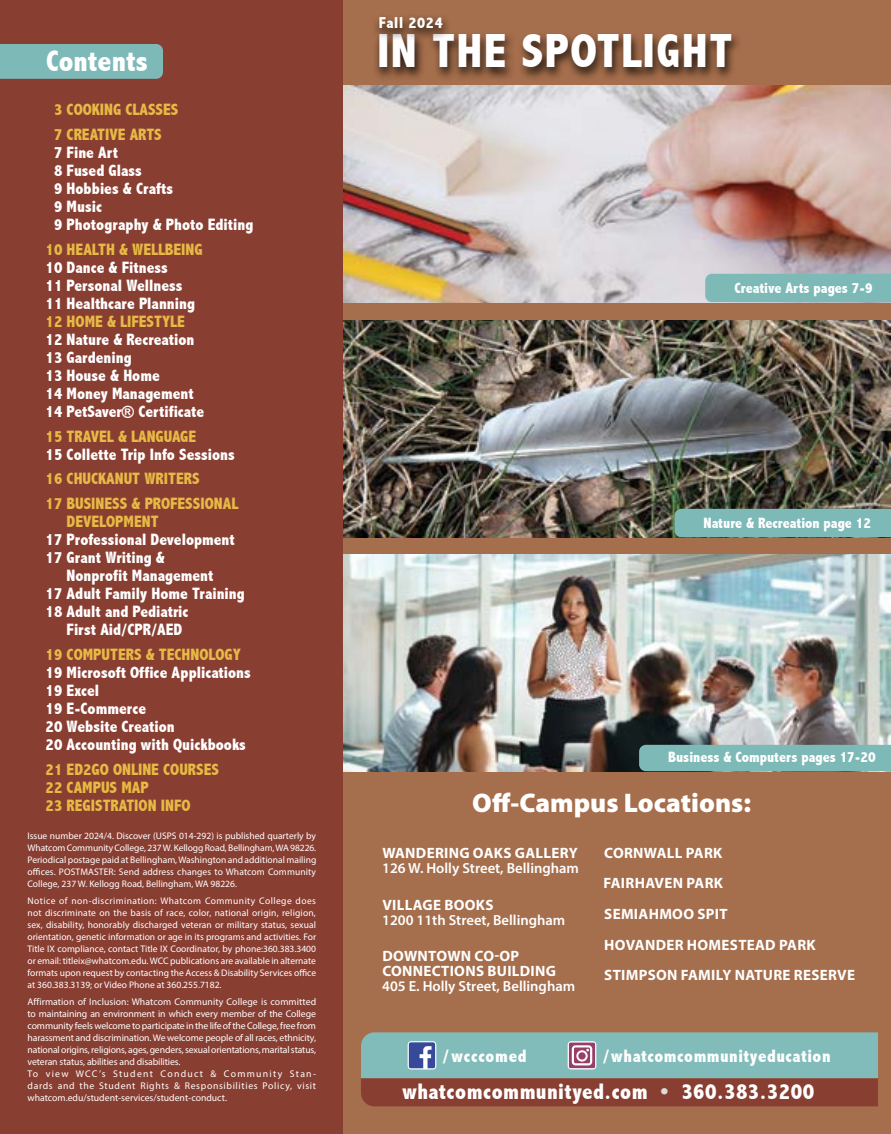
<style>
.page{position:relative;width:891px;height:1134px;background:#fff}
.page>*{position:absolute;margin:0;border:0;box-sizing:border-box;transform-origin:0 0}
.t1{font:800 condensed 48px "Abadi";letter-spacing:.03em;color:#fff}
.t2{font:800 condensed 30px "Abadi";color:#fff}
.t3{font:900 27px "Myriad Pro";color:#fff}
.t4{font:800 condensed 22.5px "Abadi";letter-spacing:.02em;color:#fff}
.t5{font:800 condensed 18px "Abadi";letter-spacing:.03em;color:#fff}
.t6{font:800 condensed 16.5px/18px "Abadi";color:#fff}
.t7{font:800 condensed 16.5px/24.8px "Abadi";color:#e7b945}
.t8{font:800 condensed 15.9px "Abadi";letter-spacing:.04em;color:#fff}
.t9{font:700 15px/30.6px "Myriad Pro";letter-spacing:.02em;color:#fff}
.t10{font:800 condensed 15px "Abadi";color:#fff}
.t11{font:600 14.7px "Myriad Pro";color:#fff}
.t12{font:9.75px/12px "Myriad Pro";letter-spacing:-.01em;color:#fff}
.t13{font:9.6px/12px "Myriad Pro";color:#fff;text-align:justify}
.s1{color:#d7ded9}
</style>
<div class="page">
<div style="left:343px;top:0;width:548px;height:1134px;background:#a56e4c"></div>
<div style="left:373px;top:33px;width:369px;height:48px;background:#000;opacity:.75"></div>
<div style="left:373px;top:14px;width:79px;height:27px;background:#000;opacity:.75"></div>
<img style="left:343px;top:86px;width:548px;height:216px">
<img style="left:343px;top:321px;width:548px;height:216px">
<img style="left:343px;top:555px;width:548px;height:216px">
<div style="left:705px;top:274px;width:186px;height:28px;background:#7cb9b7"></div>
<div style="left:674px;top:509px;width:217px;height:28px;background:#7cb9b7"></div>
<div style="left:0;top:0;width:343px;height:1134px;background:#893e32"></div>
<div style="left:0;top:44px;width:163px;height:35px;background:#7cb9b7"></div>
<div style="left:639px;top:745px;width:252px;height:26px;background:#7cb9b7"></div>
<img style="left:890px;top:85px;width:1px;height:108px">
<hr style="left:890px;top:193px;width:1px;height:47px;background:#7cb9b7">
<svg style="left:361px;top:1032px;width:517px;height:74px;background:#858985"></svg>
<div style="left:568px;top:1041px;width:28px;height:28px;border:1px solid #fff;border-radius:3px"></div>
<h2 class="t2" style="left:46px;top:44px;width:103px">Contents</h2>
<h3 class="t7" style="left:54px;top:97px;width:126px">3 COOKING CLASSES<br>7 CREATIVE ARTS</h3>
<h3 class="t6" style="left:54px;top:144px;width:201px">7 Fine Art<br>8 Fused Glass<br>9 Hobbies &amp; Crafts<br>9 Music<br>9 Photography &amp; Photo Editing</h3>
<h3 class="t7" style="left:46px;top:237px;width:159px">10 HEALTH &amp; WELLBEING</h3>
<h3 class="t6" style="left:46px;top:258px;width:151px">10 Dance &amp; Fitness<br>11 Personal Wellness<br>11 Healthcare Planning</h3>
<h3 class="t7" style="left:46px;top:309px;width:141px">12 HOME &amp; LIFESTYLE</h3>
<h3 class="t6" style="left:46px;top:330px;width:160px">12 Nature &amp; Recreation<br>13 Gardening<br>13 House &amp; Home<br>14 Money Management<br>14 PetSaver® Certificate</h3>
<h3 class="t7" style="left:46px;top:424px;width:152px">15 TRAVEL &amp; LANGUAGE</h3>
<h3 class="t6" style="left:46px;top:445px;width:191px">15 Collette Trip Info Sessions</h3>
<h3 class="t7" style="left:46px;top:466px;width:194px">16 CHUCKANUT WRITERS<br>17 BUSINESS &amp; PROFESSIONAL</h3>
<h3 class="t7" style="left:67px;top:509px;width:93px">DEVELOPMENT</h3>
<h3 class="t6" style="left:46px;top:531px;width:191px">17 Professional Development<br>17 Grant Writing &amp;</h3>
<h3 class="t6" style="left:67px;top:567px;width:148px">Nonprofit Management</h3>
<h3 class="t6" style="left:46px;top:585px;width:201px">17 Adult Family Home Training</h3>
<h3 class="t6" style="left:46px;top:603px;width:145px">18 Adult and Pediatric</h3>
<h3 class="t6" style="left:67px;top:621px;width:117px">First Aid/CPR/AED</h3>
<h3 class="t7" style="left:46px;top:642px;width:197px">19 COMPUTERS &amp; TECHNOLOGY</h3>
<h3 class="t6" style="left:46px;top:663px;width:207px">19 Microsoft Office Applications<br>19 Excel<br>19 E-Commerce<br>20 Website Creation<br>20 Accounting with Quickbooks</h3>
<h3 class="t7" style="left:46px;top:760px;width:175px;line-height:18px">21 ED2GO ONLINE COURSES<br>22 CAMPUS MAP<br>23 REGISTRATION INFO</h3>
<p class="t13" style="left:28px;top:830px;width:290px">Issue number 2024/4. Discover (USPS 014-292) is published quarterly by Whatcom Community College, 237 W. Kellogg Road, Bellingham, WA 98226.<br>Periodical postage paid at Bellingham, Washington and additional mailing offices. POSTMASTER: Send address changes to Whatcom Community College, 237 W. Kellogg Road, Bellingham, WA 98226.</p>
<p class="t13" style="left:28px;top:895px;width:290px">Notice of non-discrimination: Whatcom Community College does not discriminate on the basis of race, color, national origin, religion, sex, disability, honorably discharged veteran or military status, sexual orientation, genetic information or age in its programs and activities. For Title IX compliance, contact Title IX Coordinator, by phone:360.383.3400 or email: titleix@whatcom.edu. WCC publications are available in alternate formats upon request by contacting the Access &amp; Disability Services office at 360.383.3139; or Video Phone at 360.255.7182.</p>
<p class="t12" style="left:28px;top:995px;width:290px">Affirmation of Inclusion: Whatcom Community College is committed to maintaining an environment in which every member of the College community feels welcome to participate in the life of the College, free from harassment and discrimination. We welcome people of all races, ethnicity, national origins, religions, ages, genders, sexual orientations, marital status, veteran status, abilities and disabilities.<br>To view WCC’s Student Conduct &amp; Community Stan&shy;dards and the Student Rights &amp; Responsibilities Policy, visit whatcom.edu/student-services/student-conduct.</p>
<h3 class="t8" style="left:379px;top:13px;width:66px">Fall 2024</h3>
<h1 class="t1" style="left:377px;top:23px;width:357px">IN THE SPOTLIGHT</h1>
<h3 class="t10" style="left:734px;top:280px;width:140px">Creative Arts pages 7-9</h3>
<h3 class="t10" style="left:704px;top:515px;width:169px">Nature &amp; Recreation page 12</h3>
<h3 class="t10" style="left:668px;top:749px;width:209px">Business &amp; Computers pages 17-20</h3>
<h3 class="t3" style="left:472px;top:785px;width:280px">Off-Campus Locations:</h3>
<h3 class="t9" style="left:382px;top:837px;width:197px">WANDERING OAKS GALLERY</h3>
<h3 class="t11" style="left:382px;top:858px;width:198px">126 W. Holly Street, Bellingham</h3>
<h3 class="t9" style="left:382px;top:889px;width:113px">VILLAGE BOOKS</h3>
<h3 class="t11" style="left:382px;top:910px;width:185px">1200 11th Street, Bellingham</h3>
<h3 class="t9" style="left:382px;top:948px;width:175px;line-height:15px">DOWNTOWN CO-OP<br>CONNECTIONS BUILDING</h3>
<h3 class="t11" style="left:382px;top:977px;width:195px">405 E. Holly Street, Bellingham</h3>
<h3 class="t9" style="left:604px;top:837px;width:253px">CORNWALL PARK<br>FAIRHAVEN PARK<br>SEMIAHMOO SPIT<br>HOVANDER HOMESTEAD PARK<br>STIMPSON FAMILY NATURE RESERVE</h3>
<h3 class="t5" style="left:443px;top:1045px;width:86px">/wcccomed</h3>
<h3 class="t5" style="left:603px;top:1045px;width:229px">/whatcomcommunityeducation</h3>
<h3 class="t4" style="left:402px;top:1078px;width:413px">whatcomcommunityed.com <span class="s1">•</span> 360.383.3200</h3>
</div>
